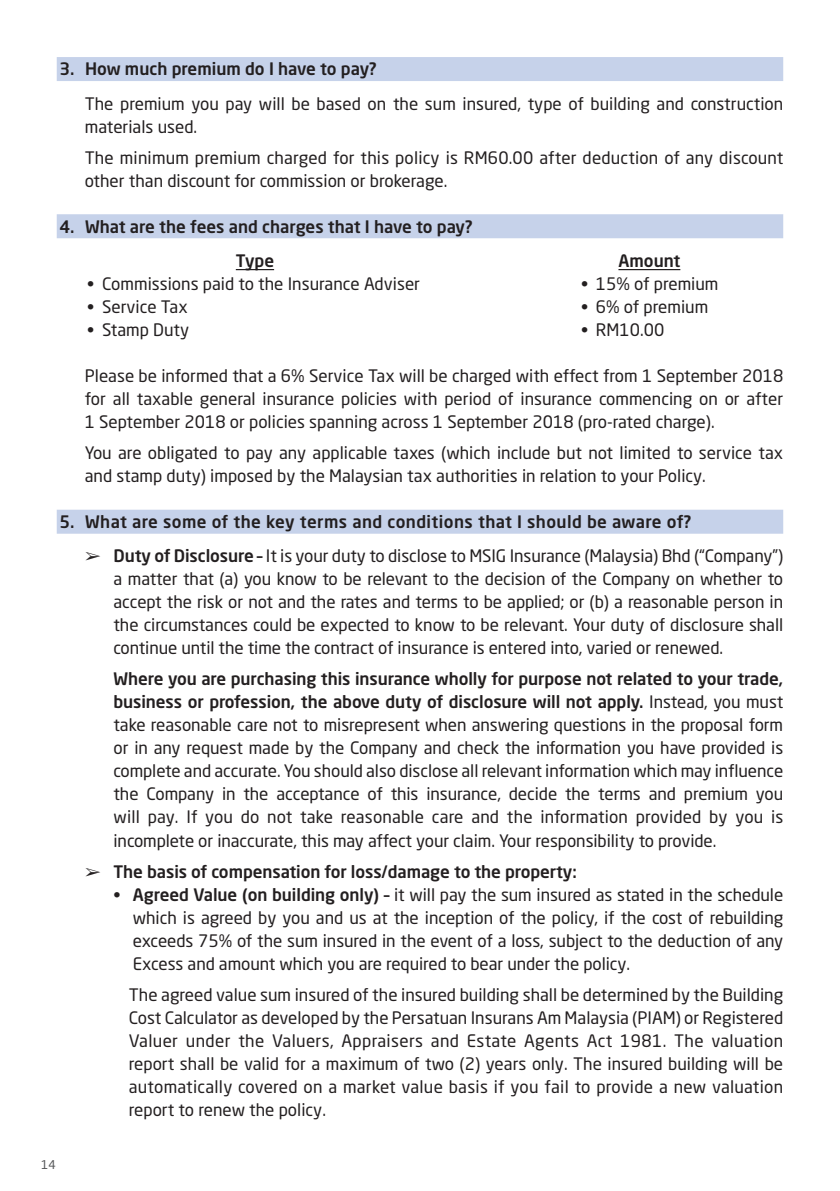
<style>
.page{position:relative;width:840px;height:1191px;background:#fff}
.page>*{position:absolute;margin:0;border:0;box-sizing:border-box;transform-origin:0 0}
.BASE__Reg__8_5_11_5{font:17px/23px "Neo Sans Std";color:#231f20;text-align:justify}
.BAND__Disclosure__Ta{font:500 17px "Neo Sans Std";color:#231f20}
.BASE__Reg__8_5_11_5-2{font:500 17px "Neo Sans Std";letter-spacing:-.005em;color:#231f20}
.BAND__Disclosure__Ta-2{font:500 17px "Neo Sans Std";letter-spacing:.025em;color:#231f20}
.t1{font:12px "Neo Sans Std";color:#57585a}
.s1{font-weight:500}
</style>
<div class="page">
<div style="left:57px;top:57px;width:725px;height:24px;background:#c6d2ea"></div>
<div style="left:57px;top:214px;width:725px;height:24px;background:#c6d2ea"></div>
<div style="left:57px;top:510px;width:725px;height:24px;background:#c6d2ea"></div>
<hr style="left:236px;top:269px;width:38px;height:1px;background:#231f20">
<hr style="left:618px;top:269px;width:62px;height:1px;background:#231f20">
<p class="BAND__Disclosure__Ta" style="left:60px;top:58px;width:318px">3. How much premium do I have to pay?</p>
<p class="BASE__Reg__8_5_11_5" style="left:85px;top:92px;width:699px">The premium you pay will be based on the sum insured, type of building and construction materials used.</p>
<p class="BASE__Reg__8_5_11_5" style="left:85px;top:146px;width:699px">The minimum premium charged for this policy is RM60.00 after deduction of any discount other than discount for commission or brokerage.</p>
<p class="BAND__Disclosure__Ta" style="left:60px;top:216px;width:414px">4. What are the fees and charges that I have to pay?</p>
<p class="BASE__Reg__8_5_11_5-2" style="left:236px;top:250px;width:40px">Type</p>
<p class="BASE__Reg__8_5_11_5-2" style="left:618px;top:250px;width:63px">Amount</p>
<p class="BASE__Reg__8_5_11_5" style="left:87px;top:272px;width:334px">• Commissions paid to the Insurance Adviser</p>
<p class="BASE__Reg__8_5_11_5" style="left:580px;top:272px;width:139px">• 15% of premium</p>
<p class="BASE__Reg__8_5_11_5" style="left:87px;top:295px;width:102px">• Service Tax</p>
<p class="BASE__Reg__8_5_11_5" style="left:580px;top:295px;width:129px">• 6% of premium</p>
<p class="BASE__Reg__8_5_11_5" style="left:87px;top:318px;width:103px">• Stamp Duty</p>
<p class="BASE__Reg__8_5_11_5" style="left:580px;top:318px;width:85px">• RM10.00</p>
<p class="BASE__Reg__8_5_11_5" style="left:85px;top:364px;width:699px">Please be informed that a 6% Service Tax will be charged with effect from 1 September 2018 for all taxable general insurance policies with period of insurance commencing on or after 1 September 2018 or policies spanning across 1 September 2018 (pro-rated charge).</p>
<p class="BASE__Reg__8_5_11_5" style="left:85px;top:441px;width:699px">You are obligated to pay any applicable taxes (which include but not limited to service tax and stamp duty) imposed by the Malaysian tax authorities in relation to your Policy.</p>
<p class="BAND__Disclosure__Ta-2" style="left:60px;top:511px;width:632px">5. What are some of the key terms and conditions that I should be aware of?</p>
<p class="BASE__Reg__8_5_11_5" style="left:113px;top:544px;width:671px;text-indent:-28px">➢ <span class="s1">Duty of Disclosure –</span> It is your duty to disclose to MSIG Insurance (Malaysia) Bhd (“Company”) a matter that (a) you know to be relevant to the decision of the Company on whether to accept the risk or not and the rates and terms to be applied; or (b) a reasonable person in the circumstances could be expected to know to be relevant. Your duty of disclosure shall continue until the time the contract of insurance is entered into, varied or renewed.</p>
<p class="BASE__Reg__8_5_11_5" style="left:113px;top:667px;width:671px"><span class="s1">Where you are purchasing this insurance wholly for purpose not related to your trade, business or profession, the above duty of disclosure will not apply.</span> Instead, you must take reasonable care not to misrepresent when answering questions in the proposal form or in any request made by the Company and check the information you have provided is complete and accurate. You should also disclose all relevant information which may influence the Company in the acceptance of this insurance, decide the terms and premium you will pay. If you do not take reasonable care and the information provided by you is incomplete or inaccurate, this may affect your claim. Your responsibility to provide.</p>
<p class="BASE__Reg__8_5_11_5-2" style="left:85px;top:860px;width:493px">➢ The basis of compensation for loss/damage to the property:</p>
<p class="BASE__Reg__8_5_11_5" style="left:133px;top:882px;width:651px;text-indent:-19px">• <span class="s1">Agreed Value (on building only) –</span> it will pay the sum insured as stated in the schedule which is agreed by you and us at the inception of the policy, if the cost of rebuilding exceeds 75% of the sum insured in the event of a loss, subject to the deduction of any Excess and amount which you are required to bear under the policy.</p>
<p class="BASE__Reg__8_5_11_5" style="left:129px;top:982px;width:655px">The agreed value sum insured of the insured building shall be determined by the Building Cost Calculator as developed by the Persatuan Insurans Am Malaysia (PIAM) or Registered Valuer under the Valuers, Appraisers and Estate Agents Act 1981. The valuation report shall be valid for a maximum of two (2) years only. The insured building will be automatically covered on a market value basis if you fail to provide a new valuation report to renew the policy.</p>
<p class="t1" style="left:41px;top:1157px;width:16px">14</p>
</div>
